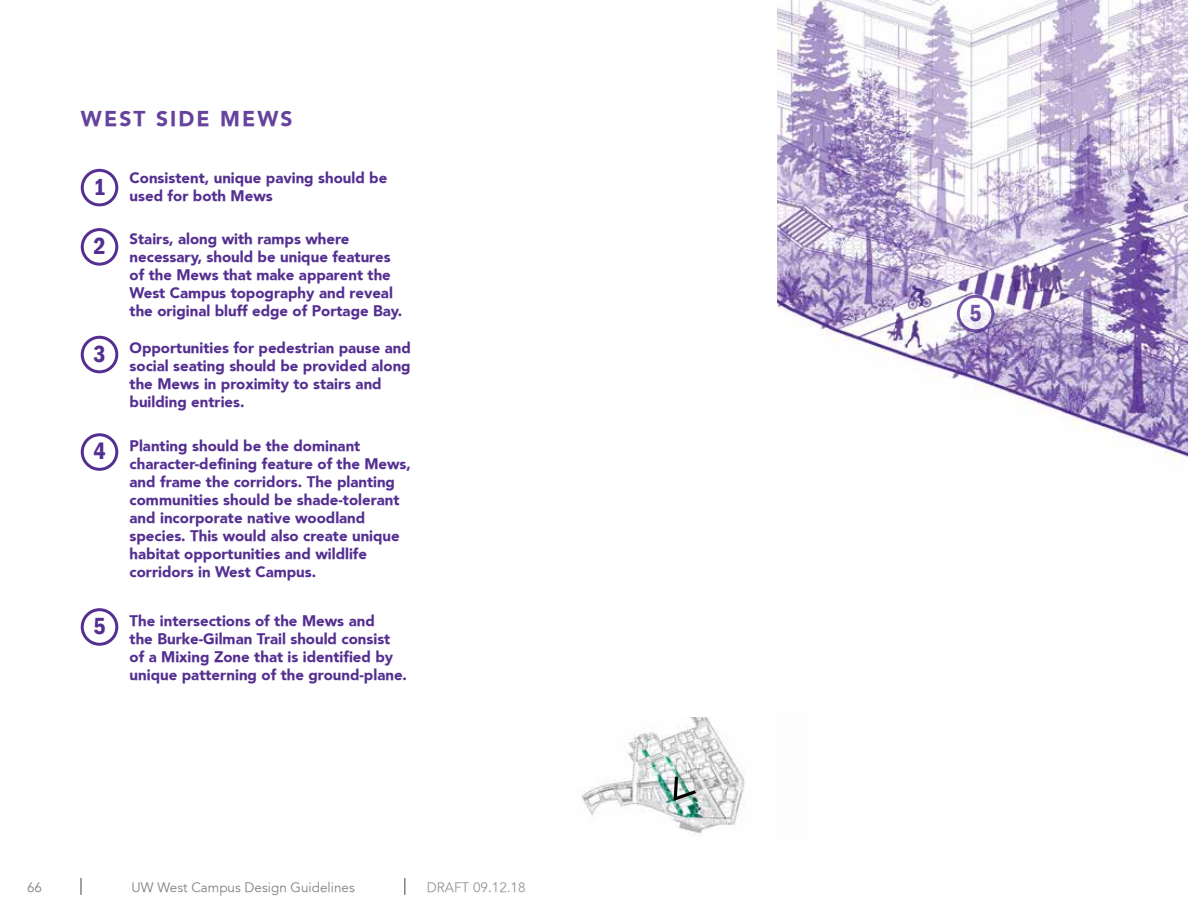
<style>
.page{position:relative;width:1188px;height:918px;background:#fff}
.page>*{position:absolute;margin:0;border:0;box-sizing:border-box;transform-origin:0 0}
.t1{font:600 condensed 24px "Franklin Gothic";color:#542e91}
.t2{font:900 21px "Avenir";letter-spacing:.1em;color:#65439c}
.t3{font:900 15px/18px "Avenir";color:#542e91}
.t4{font:300 13.5px "Avenir 45";color:#808285}
.t5{font:300 13.5px "Avenir 45";color:#939598}
</style>
<div class="page">
<img style="left:777px;top:0;width:411px;height:465px">
<svg style="left:404px;top:878px;width:2px;height:17px"></svg>
<svg style="left:80px;top:878px;width:2px;height:17px"></svg>
<div style="left:81px;top:169px;width:37px;height:37px;border:3px solid #542e91;border-radius:50%"></div>
<div style="left:81px;top:228px;width:37px;height:38px;border:3px solid #542e91;border-radius:50%"></div>
<div style="left:81px;top:433px;width:37px;height:38px;border:3px solid #542e91;border-radius:50%"></div>
<div style="left:81px;top:608px;width:37px;height:38px;border:3px solid #542e91;border-radius:50%"></div>
<div style="left:81px;top:336px;width:37px;height:37px;border:3px solid #542e91;border-radius:50%"></div>
<svg style="left:958px;top:296px;width:35px;height:35px"></svg>
<div style="left:957px;top:295px;width:37px;height:37px;border:3px solid #542e91;border-radius:50%"></div>
<img style="left:581px;top:718px;width:164px;height:116px">
<svg style="left:672px;top:773px;width:27px;height:30px"></svg>
<h2 class="t2" style="left:81px;top:106px;width:213px">WEST SIDE MEWS</h2>
<h1 class="t1" style="left:93px;top:171px;width:14px">1</h1>
<h1 class="t1" style="left:93px;top:230px;width:14px">2</h1>
<h1 class="t1" style="left:93px;top:338px;width:14px">3</h1>
<h1 class="t1" style="left:93px;top:435px;width:14px">4</h1>
<h1 class="t1" style="left:93px;top:610px;width:14px">5</h1>
<p class="t3" style="left:130px;top:169px;width:259px">Consistent, unique paving should be used for both Mews</p>
<p class="t3" style="left:130px;top:230px;width:274px">Stairs, along with ramps where necessary, should be unique features of the Mews that make apparent the West Campus topography and reveal the original bluff edge of Portage Bay.</p>
<p class="t3" style="left:130px;top:339px;width:283px">Opportunities for pedestrian pause and social seating should be provided along the Mews in proximity to stairs and building entries.</p>
<p class="t3" style="left:130px;top:437px;width:283px">Planting should be the dominant character-defining feature of the Mews, and frame the corridors. The planting communities should be shade-tolerant and incorporate native woodland species. This would also create unique habitat opportunities and wildlife corridors in West Campus.</p>
<p class="t3" style="left:130px;top:612px;width:279px">The intersections of the Mews and<br>the Burke-Gilman Trail should consist of a Mixing Zone that is identified by unique patterning of the ground-plane.</p>
<p class="t4" style="left:27px;top:879px;width:17px">66</p>
<p class="t4" style="left:132px;top:879px;width:225px">UW West Campus Design Guidelines</p>
<p class="t5" style="left:427px;top:879px;width:100px">DRAFT 09.12.18</p>
<h1 class="t1" style="left:969px;top:297px;width:14px">5</h1>
</div>
